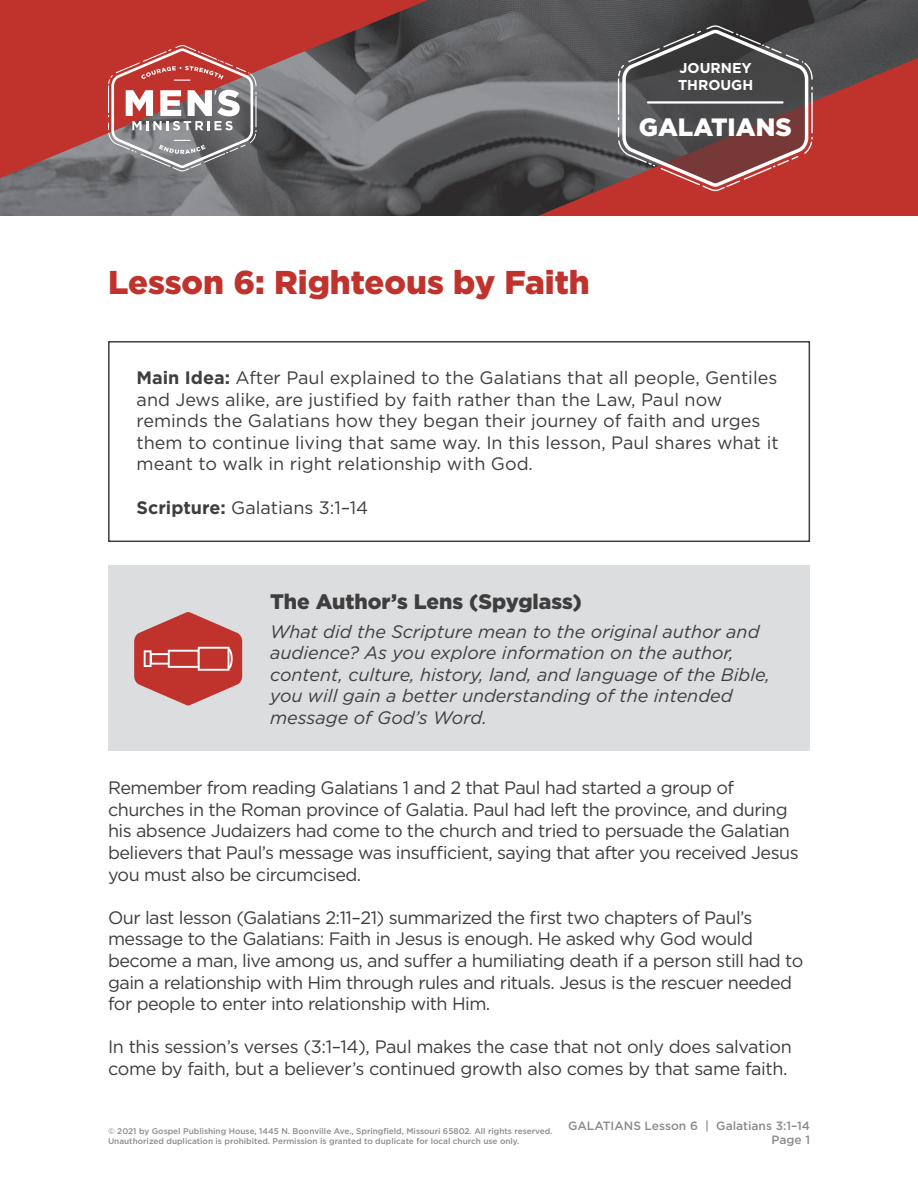
<style>
.page{position:relative;width:918px;height:1188px;background:#fff}
.page>*{position:absolute;margin:0;border:0;box-sizing:border-box;transform-origin:0 0}
.t1{font:900 33px "Gotham";color:#c0332d}
.t2{font:900 25.05px "Gotham";color:#fff}
.t3{font:900 21px "Gotham";color:#3e3e3f}
.t4{font:18px/21.6px "Gotham";letter-spacing:-.03em;color:#3e3e3f}
.t5{font:18px/21.6px "Gotham";color:#3e3e3f}
.t6{font:italic 18px/21.6px "Gotham";color:#3e3e3f}
.t7{font:700 14.25px/17.1px "Gotham";color:#fff}
.t8{font:500 12px/14.4px "Gotham";color:#3e3e3f;text-align:right}
.t9{font:500 8.25px/9.9px "Gotham";color:#3e3e3f}
.s1{font-weight:700}
</style>
<div class="page">
<img style="left:0;top:0;width:918px;height:216px">
<svg style="left:0;top:0;width:428px;height:178px;background:#964d4c"></svg>
<svg style="left:108px;top:45px;width:149px;height:126px"></svg>
<svg style="left:538px;top:58px;width:380px;height:158px;background:#994441"></svg>
<svg style="left:618px;top:25px;width:195px;height:166px;background:#6c5252"></svg>
<hr style="left:648px;top:101px;width:135px;height:3px;background:#fff">
<div style="left:108px;top:341px;width:702px;height:201px;border:2px solid #3e3e3f"></div>
<div style="left:108px;top:565px;width:702px;height:186px;background:#dcdddf"></div>
<svg style="left:134px;top:612px;width:108px;height:93px"></svg>
<p class="t7" style="left:678px;top:59px;width:77px">JOURNEY<br>THROUGH</p>
<h2 class="t2" style="left:639px;top:110px;width:155px">GALATIANS</h2>
<h1 class="t1" style="left:108px;top:260px;width:483px">Lesson 6: Righteous by Faith</h1>
<p class="t5" style="left:137px;top:366px;width:644px"><span class="s1">Main Idea:</span> After Paul explained to the Galatians that all people, Gentiles and Jews alike, are justified by faith rather than the Law, Paul now reminds the Galatians how they began their journey of faith and urges them to continue living that same way. In this lesson, Paul shares what it meant to walk in right relationship with God.</p>
<p class="t5" style="left:137px;top:496px;width:233px"><span class="s1">Scripture:</span> Galatians 3:1–14</p>
<p class="t3" style="left:270px;top:587px;width:313px">The Author’s Lens (Spyglass)</p>
<p class="t6" style="left:270px;top:620px;width:502px">What did the Scripture mean to the original author and audience? As you explore information on the author, content, culture, history, land, and language of the Bible, you will gain a better understanding of the intended message of God’s Word.</p>
<p class="t4" style="left:108px;top:777px;width:692px">Remember from reading Galatians 1 and 2 that Paul had started a group of churches in the Roman province of Galatia. Paul had left the province, and during his absence Judaizers had come to the church and tried to persuade the Galatian believers that Paul’s message was insufficient, saying that after you received Jesus you must also be circumcised.</p>
<p class="t4" style="left:108px;top:906px;width:697px">Our last lesson (Galatians 2:11–21) summarized the first two chapters of Paul’s message to the Galatians: Faith in Jesus is enough. He asked why God would become a man, live among us, and suffer a humiliating death if a person still had to gain a relationship with Him through rules and rituals. Jesus is the rescuer needed for people to enter into relationship with Him.</p>
<p class="t4" style="left:108px;top:1036px;width:685px">In this session’s verses (3:1–14), Paul makes the case that not only does salvation come by faith, but a believer’s continued growth also comes by that same faith.</p>
<p class="t9" style="left:108px;top:1126px;width:446px">© 2021 by Gospel Publishing House, 1445 N. Boonville Ave., Springfield, Missouri 65802. All rights reserved.<br>Unauthorized duplication is prohibited. Permission is granted to duplicate for local church use only.</p>
<p class="t8" style="left:568px;top:1118px;width:243px">GALATIANS Lesson 6 | Galatians 3:1–14<br>Page 1</p>
</div>
